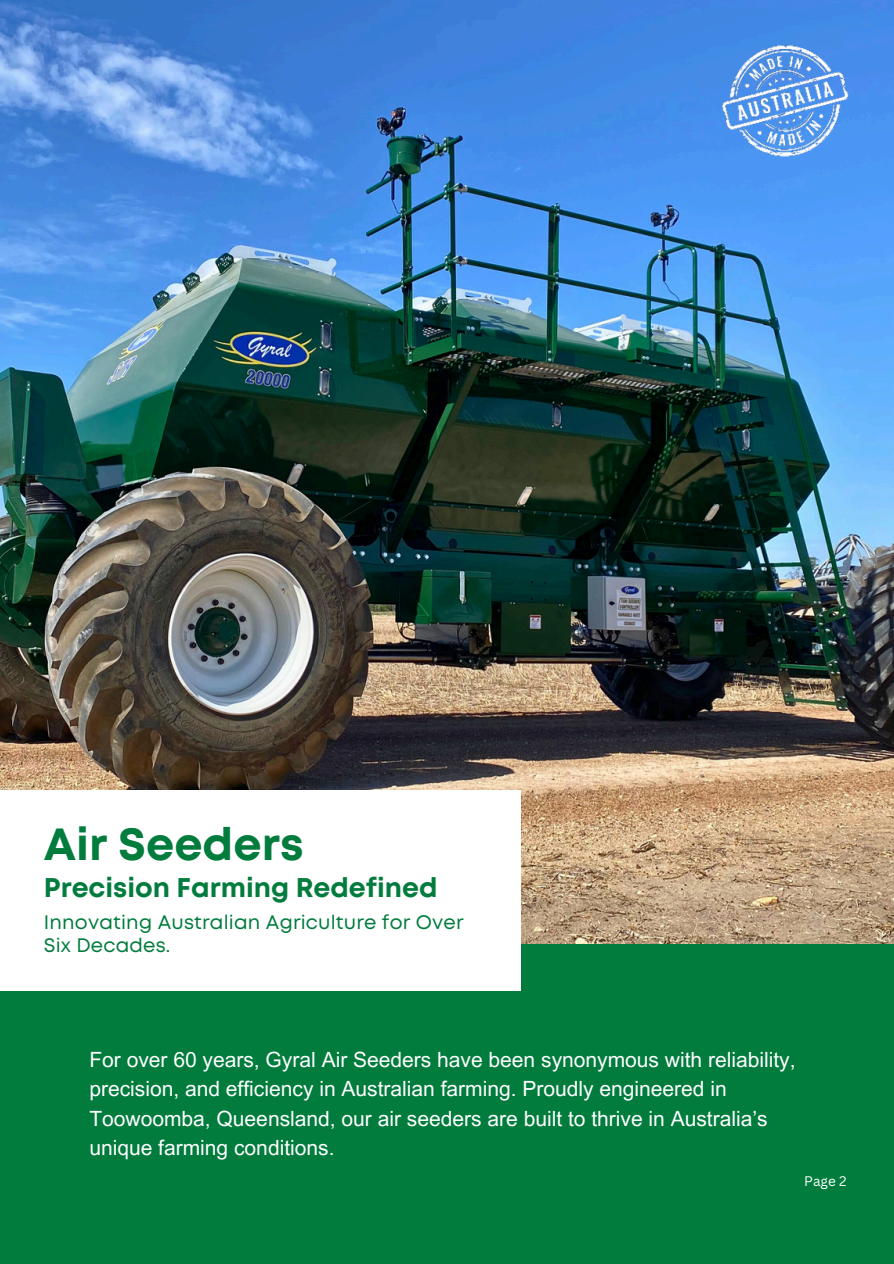
<style>
.page{position:relative;width:894px;height:1264px;background:#fff}
.page>*{position:absolute;margin:0;border:0;box-sizing:border-box;transform-origin:0 0}
.t1{font:700 45px "Mont";color:#017c3d}
.t2{font:700 27px "Mont";color:#017c3d}
.t3{font:21px/29.2px "Arial MT Pro";color:#fff}
.t4{font:19.5px/22.5px "Mont";letter-spacing:.01em;color:#017c3d}
.t5{font:13.5px "Canva Sans";color:#fff}
</style>
<div class="page">
<div style="left:0;top:0;width:893px;height:1263px;background:#017c3d"></div>
<img style="left:0;top:0;width:893px;height:943px">
<div style="left:0;top:790px;width:520px;height:200px;background:#fff"></div>
<img style="left:703px;top:41px;width:158px;height:120px">
<h2 class="t1" style="left:44px;top:827px;width:261px">Air Seeders</h2>
<h1 class="t2" style="left:44px;top:877px;width:395px">Precision Farming Redefined</h1>
<p class="t4" style="left:44px;top:912px;width:421px">Innovating Australian Agriculture for Over<br>Six Decades.</p>
<p class="t3" style="left:89px;top:1047px;width:707px">For over 60 years, Gyral Air Seeders have been synonymous with reliability, precision, and efficiency in Australian farming. Proudly engineered in Toowoomba, Queensland, our air seeders are built to thrive in Australia’s unique farming conditions.</p>
<p class="t5" style="left:804px;top:1171px;width:44px">Page 2</p>
</div>
